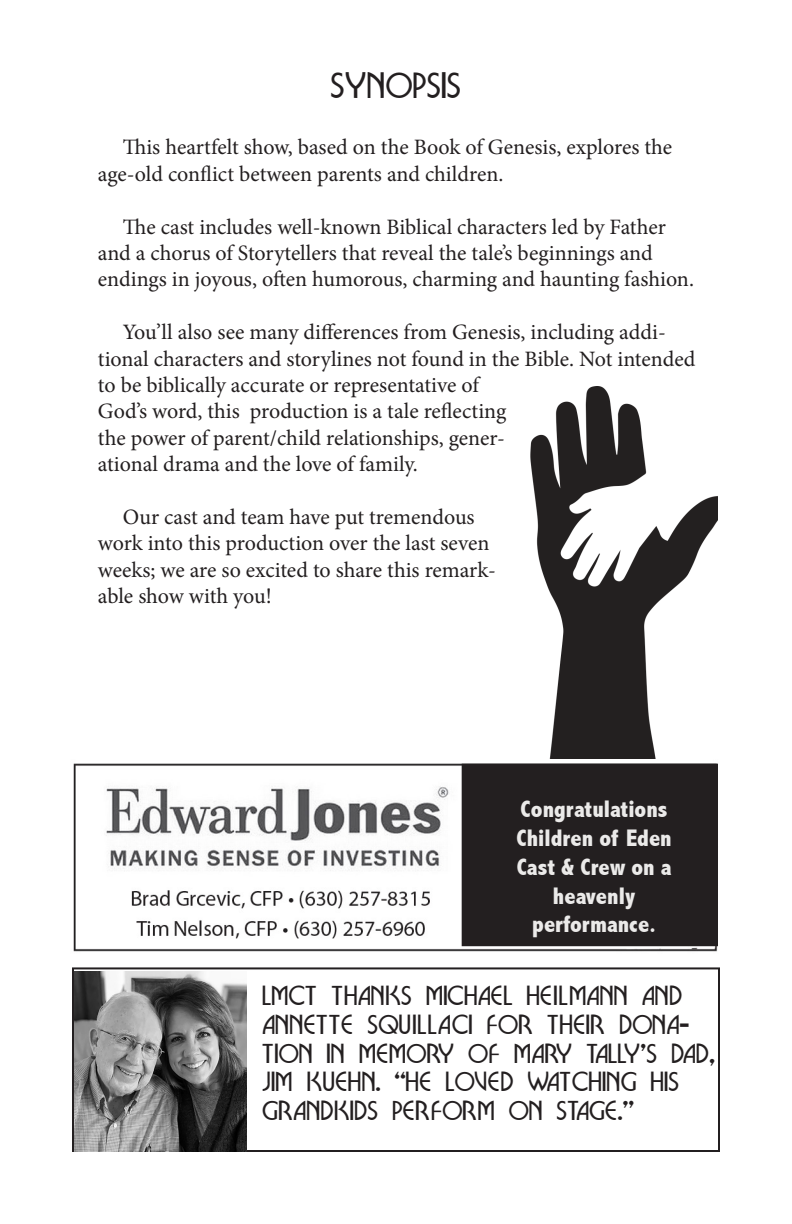
<style>
.page{position:relative;width:792px;height:1224px;background:#fff}
.page>*{position:absolute;margin:0;border:0;box-sizing:border-box;transform-origin:0 0}
.t1{font:32px "Brioche Display Caps S Si";color:#231f20}
.t2{font:24px/28.8px "Brioche Display Caps S Si";color:#231f20}
.t3{font:800 condensed 24px "Abadi";color:#ebeae9}
.t4{font:22px/26.4px "Minion Pro";letter-spacing:-.005em;color:#231f20}
</style>
<div class="page">
<img style="left:530px;top:387px;width:188px;height:372px">
<img style="left:73px;top:763px;width:645px;height:189px">
<div style="left:463px;top:765px;width:254px;height:180px;background:#231f20"></div>
<div style="left:462px;top:764px;width:256px;height:182px;border:2px solid #231f20"></div>
<div style="left:72px;top:967px;width:648px;height:185px;border:2px solid #231f20"></div>
<img style="left:74px;top:972px;width:173px;height:180px">
<p class="t1" style="left:330px;top:70px;width:133px">SYNOPSIS</p>
<p class="t4" style="left:98px;top:134px;width:576px;text-indent:25px">This heartfelt show, based on the Book of Genesis, explores the age-old conflict between parents and children.</p>
<p class="t4" style="left:98px;top:213px;width:598px;text-indent:25px">The cast includes well-known Biblical characters led by Father and a chorus of Storytellers that reveal the tale’s beginnings and endings in joyous, often humorous, charming and haunting fashion.</p>
<p class="t4" style="left:98px;top:319px;width:599px;text-indent:25px">You’ll also see many differences from Genesis, including addi&shy;tional characters and storylines not found in the Bible. Not intended to be biblically accurate or representative of<br>God’s word, this production is a tale reflecting<br>the power of parent/child relationships, gener-<br>ational drama and the love of family.</p>
<p class="t4" style="left:98px;top:504px;width:400px;text-indent:25px">Our cast and team have put tremendous work into this production over the last seven weeks; we are so excited to share this remark&shy;able show with you!</p>
<p class="t3" style="left:521px;top:795px;width:148px">Congratulations</p>
<p class="t3" style="left:517px;top:824px;width:157px">Children of Eden</p>
<p class="t3" style="left:517px;top:853px;width:156px">Cast &amp; Crew on a</p>
<p class="t3" style="left:553px;top:882px;width:84px">heavenly</p>
<p class="t3" style="left:532px;top:910px;width:125px">performance.</p>
<p class="t2" style="left:262px;top:983px;width:422px">LMCT THANKS MICHAEL HEILMANN AND</p>
<p class="t2" style="left:262px;top:1012px;width:454px">ANNETTE SQUILLACI FOR THEIR DONA-<br>TION IN MEMORY OF MARY TALLY’S DAD,<br>JIM KUEHN. “HE LOVED WATCHING HIS<br>GRANDKIDS PERFORM ON STAGE.”</p>
</div>
